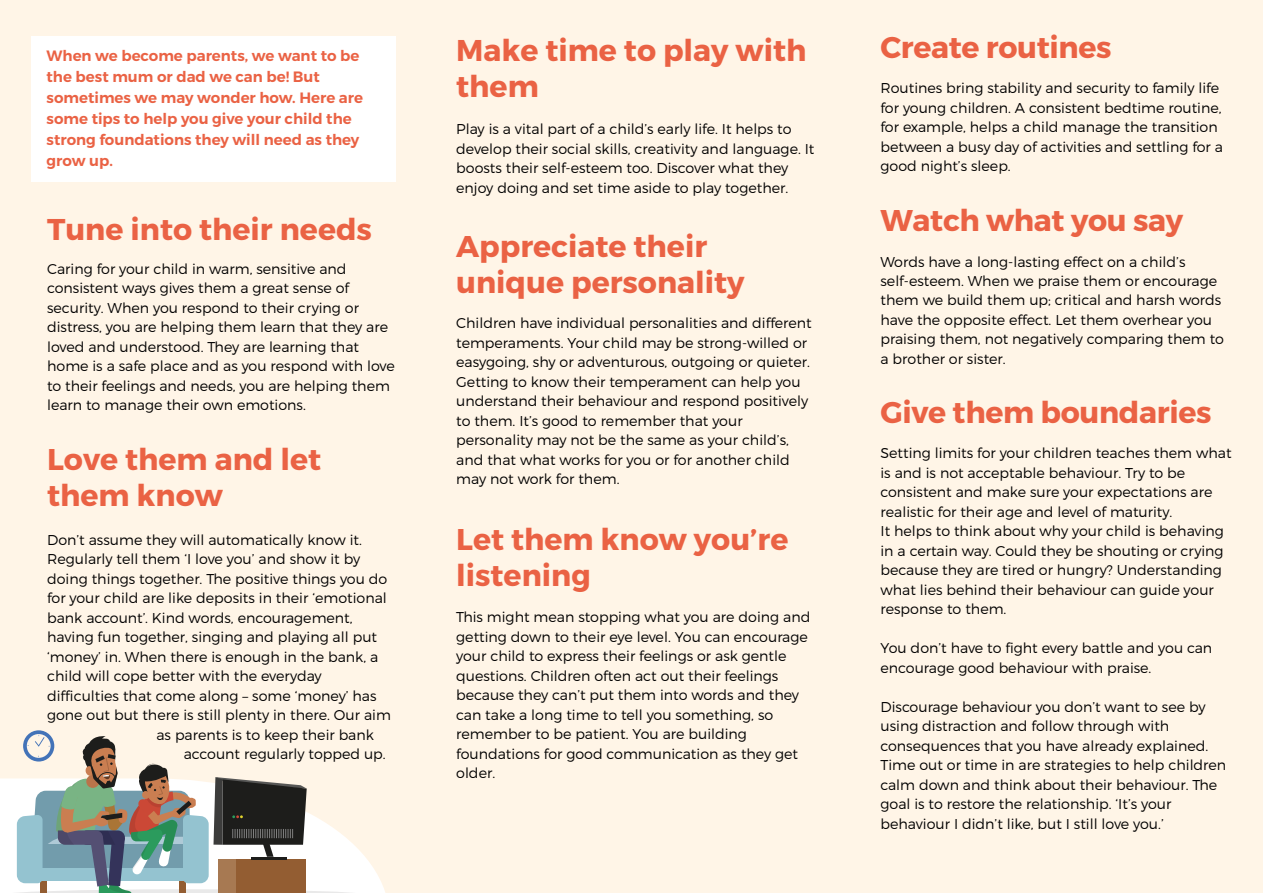
<style>
.page{position:relative;width:1263px;height:893px;background:#fff5e7}
.page>*{position:absolute;margin:0;border:0;box-sizing:border-box;transform-origin:0 0}
.t1{font:700 30px/36px "Montserrat";color:#ea6244}
.t2{font:600 15px/21px "Montserrat";color:#ea6244}
.t3{font:300 14.25px/19.5px "Montserrat";color:#000}
</style>
<div class="page">
<div style="left:31px;top:37px;width:364px;height:145px;background:#fff"></div>
<svg style="left:0;top:730px;width:385px;height:163px"></svg>
<p class="t2" style="left:47px;top:46px;width:318px">When we become parents, we want to be the best mum or dad we can be! But sometimes we may wonder how. Here are some tips to help you give your child the strong foundations they will need as they grow up.</p>
<h1 class="t1" style="left:47px;top:212px;width:326px">Tune into their needs</h1>
<p class="t3" style="left:47px;top:259px;width:349px">Caring for your child in warm, sensitive and consistent ways gives them a great sense of security. When you respond to their crying or distress, you are helping them learn that they are loved and understood. They are learning that home is a safe place and as you respond with love to their feelings and needs, you are helping them learn to manage their own emotions.</p>
<h1 class="t1" style="left:47px;top:442px;width:276px">Love them and let them know</h1>
<p class="t3" style="left:47px;top:530px;width:316px">Don’t assume they will automatically know it.</p>
<p class="t3" style="left:47px;top:549px;width:315px">Regularly tell them ‘I love you’ and show it by</p>
<p class="t3" style="left:47px;top:569px;width:342px">doing things together. The positive things you do</p>
<p class="t3" style="left:47px;top:588px;width:341px">for your child are like deposits in their ‘emotional</p>
<p class="t3" style="left:47px;top:608px;width:307px">bank account’. Kind words, encouragement,</p>
<p class="t3" style="left:47px;top:627px;width:331px">having fun together, singing and playing all put</p>
<p class="t3" style="left:47px;top:647px;width:333px">‘money’ in. When there is enough in the bank, a</p>
<p class="t3" style="left:47px;top:666px;width:276px">child will cope better with the everyday</p>
<p class="t3" style="left:47px;top:686px;width:331px">difficulties that come along – some ‘money’ has</p>
<p class="t3" style="left:47px;top:705px;width:345px">gone out but there is still plenty in there. Our aim</p>
<p class="t3" style="left:156px;top:725px;width:219px">as parents is to keep their bank</p>
<p class="t3" style="left:184px;top:744px;width:203px">account regularly topped up.</p>
<h1 class="t1" style="left:456px;top:33px;width:352px">Make time to play with them</h1>
<p class="t3" style="left:456px;top:119px;width:360px">Play is a vital part of a child’s early life. It helps to develop their social skills, creativity and language. It boosts their self-esteem too. Discover what they enjoy doing and set time aside to play together.</p>
<h1 class="t1" style="left:456px;top:229px;width:290px">Appreciate their unique personality</h1>
<p class="t3" style="left:456px;top:313px;width:357px">Children have individual personalities and different temperaments. Your child may be strong-willed or easygoing, shy or adventurous, outgoing or quieter.<br>Getting to know their temperament can help you understand their behaviour and respond positively to them. It’s good to remember that your personality may not be the same as your child’s, and that what works for you or for another child may not work for them.</p>
<h1 class="t1" style="left:456px;top:521px;width:334px">Let them know you’re listening</h1>
<p class="t3" style="left:456px;top:607px;width:356px">This might mean stopping what you are doing and getting down to their eye level. You can encourage your child to express their feelings or ask gentle questions. Children often act out their feelings because they can’t put them into words and they can take a long time to tell you something, so remember to be patient. You are building foundations for good communication as they get older.</p>
<h1 class="t1" style="left:880px;top:30px;width:232px">Create routines</h1>
<p class="t3" style="left:880px;top:78px;width:344px">Routines bring stability and security to family life for young children. A consistent bedtime routine, for example, helps a child manage the transition between a busy day of activities and settling for a good night’s sleep.</p>
<h1 class="t1" style="left:880px;top:203px;width:304px">Watch what you say</h1>
<p class="t3" style="left:880px;top:251px;width:345px">Words have a long-lasting effect on a child’s self-esteem. When we praise them or encourage them we build them up; critical and harsh words have the opposite effect. Let them overhear you praising them, not negatively comparing them to a brother or sister.</p>
<h1 class="t1" style="left:880px;top:395px;width:332px">Give them boundaries</h1>
<p class="t3" style="left:880px;top:443px;width:353px">Setting limits for your children teaches them what is and is not acceptable behaviour. Try to be consistent and make sure your expectations are realistic for their age and level of maturity.<br>It helps to think about why your child is behaving in a certain way. Could they be shouting or crying because they are tired or hungry? Understanding what lies behind their behaviour can guide your response to them.</p>
<p class="t3" style="left:880px;top:638px;width:333px">You don’t have to fight every battle and you can encourage good behaviour with praise.</p>
<p class="t3" style="left:880px;top:697px;width:347px">Discourage behaviour you don’t want to see by using distraction and follow through with consequences that you have already explained.<br>Time out or time in are strategies to help children calm down and think about their behaviour. The goal is to restore the relationship. ‘It’s your behaviour I didn’t like, but I still love you.’</p>
</div>
